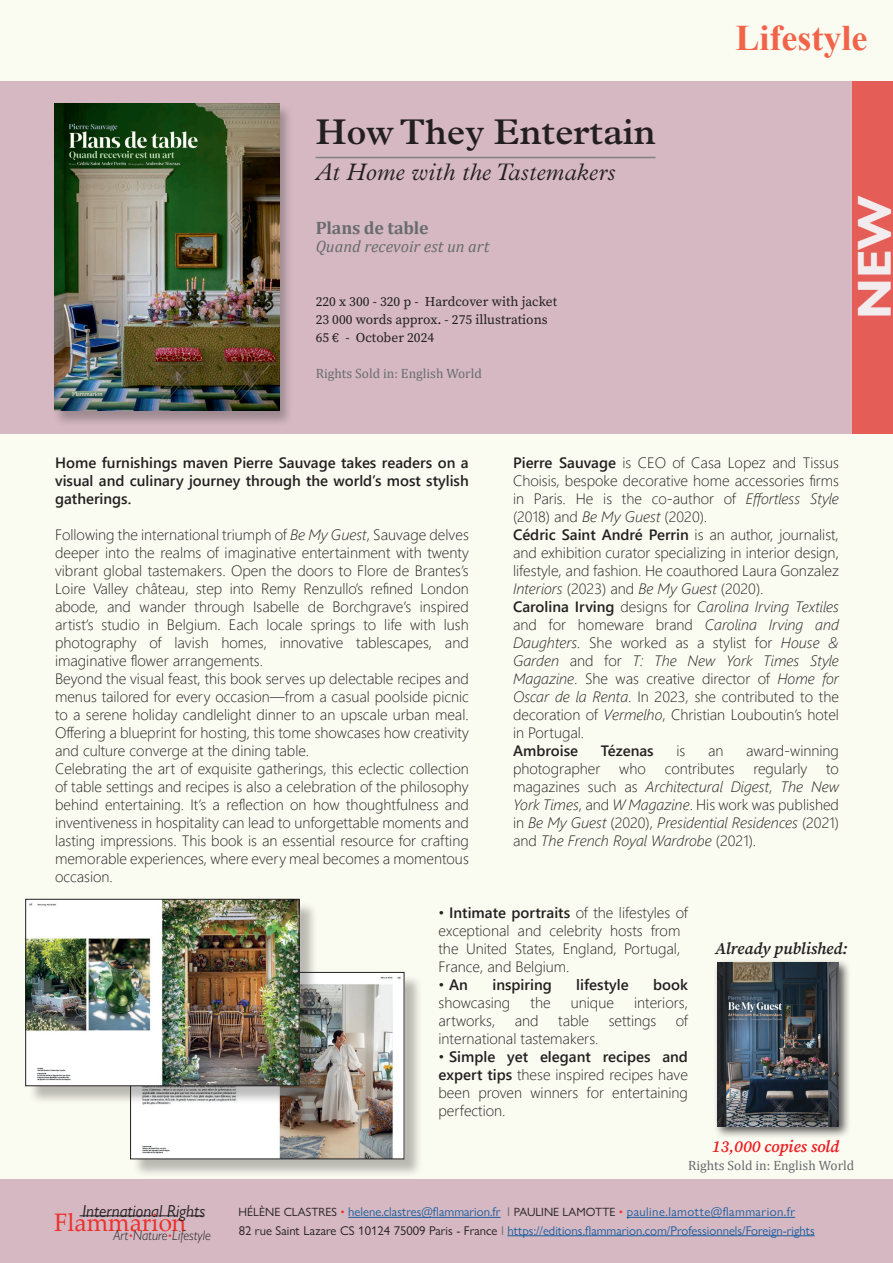
<style>
.page{position:relative;width:893px;height:1263px;background:#fafbf1}
.page>*{position:absolute;margin:0;border:0;box-sizing:border-box;transform-origin:0 0}
.t1{font:700 48px "Gill Sans Nova";color:#fff}
.t2{font:600 36px "Plantin";color:#231f20}
.t3{font:700 36px "Times New Roman";color:#f16449}
.t4{font:25.2px "Palatino Linotype";color:#ed302b;scale:.96 1}
.t5{font:italic 300 24px "Plantin";letter-spacing:.01em;color:#231f20}
.t6{font:700 18px "Cambria";letter-spacing:-.01em;color:#696c6d}
.t7{font:italic 17.55px "Gill Sans Nova";color:#231f20;scale:.96 1}
.t8{font:italic 16.5px "Cambria";color:#696c6d}
.t9{font:italic 16.5px "Source Serif Variable";letter-spacing:-.005em;color:#231f20}
.t10{font:italic 16.5px "Source Serif Variable";color:#ee1d23}
.t11{font:300 15px/18px "Segoe UI";color:#231f20}
.t12{font:italic 300 15px/18px "Segoe UI";color:#231f20;text-align:justify}
.t13{font:600 15px/18px "Segoe UI";color:#231f20;text-align:justify}
.t14{font:italic 300 14.1px "Gill Sans Nova";color:#231f20;scale:.96 1}
.t15{font:13.5px/18px "Source Serif Variable";color:#231f20}
.t16{font:13.5px "Cambria";color:#696c6d}
.t17{font:12.75px/18.5px "Gill Sans Nova";color:#175d9e}
.s1{font-style:italic}
.s2{font-weight:600}
.s3{font-weight:300}
.s4{font-style:normal}
.s5{font-size:12.6px;color:#ed302b}
.s6{font-size:12px;color:#231f20}
.s7{font-size:12px;color:#ed302b}
.s8{color:#6c6d70}
.s9{color:#231f20}
</style>
<div class="page">
<div style="left:0;top:81px;width:893px;height:353px;background:#d5b8c2"></div>
<div style="left:0;top:1179px;width:893px;height:84px;background:#d5b8c2"></div>
<hr style="left:80px;top:1215px;width:72px;height:1px;background:#231f20">
<svg style="left:158px;top:1215px;width:19px;height:1px"></svg>
<svg style="left:187px;top:1215px;width:16px;height:1px"></svg>
<hr style="left:348px;top:1217px;width:153px;height:1px;background:#175d9e">
<hr style="left:627px;top:1217px;width:168px;height:1px;background:#175d9e">
<hr style="left:507px;top:1235px;width:308px;height:1px;background:#175d9e">
<div style="left:852px;top:81px;width:41px;height:353px;background:#e45e57"></div>
<div style="left:52px;top:104px;width:241px;height:323px;background:#231f20;opacity:.3"></div>
<img style="left:55px;top:103px;width:225px;height:307px">
<hr style="left:316px;top:157px;width:340px;height:1px;background:#808285">
<div style="left:133px;top:974px;width:290px;height:203px;background:#231f20;opacity:.3"></div>
<img style="left:132px;top:974px;width:270px;height:183px">
<div style="left:130px;top:972px;width:274px;height:187px;border:1px solid #231f20"></div>
<div style="left:28px;top:901px;width:290px;height:203px;background:#231f20;opacity:.3"></div>
<img style="left:28px;top:901px;width:269px;height:183px">
<div style="left:26px;top:899px;width:273px;height:187px;border:1px solid #231f20"></div>
<div style="left:714px;top:958px;width:137px;height:180px;background:#231f20;opacity:.75"></div>
<img style="left:718px;top:962px;width:121px;height:164px">
<h2 class="t2" style="left:316px;top:111px;width:341px">How They Entertain</h2>
<h3 class="t5" style="left:316px;top:159px;width:301px">At Home with the Tastemakers</h3>
<p class="t6" style="left:316px;top:215px;width:115px">Plans de table</p>
<p class="t8" style="left:316px;top:235px;width:175px">Quand recevoir est un art</p>
<p class="t15" style="left:316px;top:293px;width:243px">220 x 300 - 320 p - Hardcover with jacket<br>23 000 words approx. - 275 illustrations<br>65 € - October 2024</p>
<p class="t16" style="left:316px;top:365px;width:168px">Rights Sold in: English World</p>
<h2 class="t3" style="left:735px;top:12px;width:133px">Lifestyle</h2>
<h1 class="t1" style="left:845px;top:319px;width:125px;rotate:-90deg">NEW</h1>
<p class="t13" style="left:55px;top:452px;width:415px">Home furnishings maven Pierre Sauvage takes readers on a visual and culinary journey through the world’s most stylish gatherings.</p>
<p class="t11" style="left:55px;top:524px;width:415px">Following the international triumph of <span class="s1">Be My Guest</span>, Sauvage delves deeper into the realms of imaginative entertainment with twenty vibrant global tastemakers. Open the doors to Flore de Brantes’s Loire Valley château, step into Remy Renzullo’s refined London abode, and wander through Isabelle de Borchgrave’s inspired artist’s studio in Belgium. Each locale springs to life with lush photography of lavish homes, innovative tablescapes, and imaginative flower arrangements.<br>Beyond the visual feast, this book serves up delectable recipes and menus tailored for every occasion—from a casual poolside picnic to a serene holiday candlelight dinner to an upscale urban meal.<br>Offering a blueprint for hosting, this tome showcases how creativity and culture converge at the dining table.<br>Celebrating the art of exquisite gatherings, this eclectic collection of table settings and recipes is also a celebration of the philosophy behind entertaining. It’s a reflection on how thoughtfulness and inventiveness in hospitality can lead to unforgettable moments and lasting impressions. This book is an essential resource for crafting memorable experiences, where every meal becomes a momentous occasion.</p>
<p class="t11" style="left:438px;top:902px;width:251px">• <span class="s2">Intimate portraits</span> of the lifestyles of exceptional and celebrity hosts from the United States, England, Portugal, France, and Belgium.</p>
<p class="t13" style="left:438px;top:974px;width:31px"><span class="s3">•</span> An</p>
<p class="t13" style="left:492px;top:974px;width:61px">inspiring</p>
<p class="t13" style="left:576px;top:974px;width:54px">lifestyle</p>
<p class="t13" style="left:653px;top:974px;width:36px">book</p>
<p class="t11" style="left:438px;top:992px;width:73px">showcasing</p>
<p class="t11" style="left:531px;top:992px;width:22px">the</p>
<p class="t11" style="left:571px;top:992px;width:45px">unique</p>
<p class="t11" style="left:634px;top:992px;width:55px">interiors,</p>
<p class="t11" style="left:438px;top:1010px;width:58px">artworks,</p>
<p class="t11" style="left:515px;top:1010px;width:25px">and</p>
<p class="t11" style="left:558px;top:1010px;width:32px">table</p>
<p class="t11" style="left:609px;top:1010px;width:49px">settings</p>
<p class="t11" style="left:676px;top:1010px;width:14px">of</p>
<p class="t11" style="left:438px;top:1028px;width:161px">international tastemakers.</p>
<p class="t11" style="left:438px;top:1046px;width:251px;text-align:justify">• <span class="s2">Simple yet elegant recipes and expert tips</span> these inspired recipes have been proven winners for entertaining perfection.</p>
<p class="t11" style="left:513px;top:452px;width:327px"><span class="s2">Pierre Sauvage</span> is CEO of Casa Lopez and Tissus Choisis, bespoke decorative home accessories firms in Paris. He is the co-author of <span class="s1">Effortless Style </span>(2018) and <span class="s1">Be My Guest</span> (2020).<br><span class="s2">Cédric Saint André Perrin</span> is an author, journalist, and exhibition curator specializing in interior design, lifestyle, and fashion. He coauthored Laura Gonzalez <span class="s1">Interiors</span> (2023) and <span class="s1">Be My Guest</span> (2020).<br><span class="s2">Carolina Irving</span> designs for <span class="s1">Carolina Irving Textiles </span>and for homeware brand <span class="s1">Carolina Irving and Daughters.</span> She worked as a stylist for <span class="s1">House &amp; Garden</span> and for <span class="s1">T: The New York Times Style Magazine</span>. She was creative director of <span class="s1">Home for Oscar de la Renta</span>. In 2023, she contributed to the decoration of <span class="s1">Vermelho</span>, Christian Louboutin’s hotel in Portugal.</p>
<p class="t13" style="left:513px;top:740px;width:67px">Ambroise</p>
<p class="t13" style="left:601px;top:740px;width:54px">Tézenas</p>
<p class="t11" style="left:676px;top:740px;width:10px">is</p>
<p class="t11" style="left:708px;top:740px;width:17px">an</p>
<p class="t11" style="left:746px;top:740px;width:94px">award-winning</p>
<p class="t11" style="left:513px;top:758px;width:89px">photographer</p>
<p class="t11" style="left:619px;top:758px;width:28px">who</p>
<p class="t11" style="left:665px;top:758px;width:71px">contributes</p>
<p class="t11" style="left:753px;top:758px;width:55px">regularly</p>
<p class="t12" style="left:513px;top:757px;width:327px;text-indent:313px"><span class="s4">to magazines such as</span> Architectural Digest<span class="s4">,</span> The New York Times<span class="s4">, and</span> W Magazine<span class="s4">. His work was published in</span> Be My Guest <span class="s4">(2020),</span> Presidential Residences <span class="s4">(2021) and</span> The French Royal Wardrobe <span class="s4">(2021).</span></p>
<p class="t9" style="left:715px;top:937px;width:134px">Already published:</p>
<p class="t7" style="left:83px;top:1200px;width:130px">International Rights</p>
<p class="t14" style="left:113px;top:1227px;width:103px">Art<span class="s5">•</span>Nature<span class="s5">•</span>Lifestyle</p>
<h3 class="t4" style="left:54px;top:1204px;width:139px">Flammarion</h3>
<p class="t10" style="left:712px;top:1135px;width:129px">13,000 copies sold</p>
<p class="t16" style="left:688px;top:1157px;width:168px">Rights Sold in: English World</p>
<p class="t17" style="left:239px;top:1202px;width:578px"><span class="s6">HÉLÈNE CLASTRES</span> <span class="s7">•</span> helene.clastres@flammarion.fr <span class="s8">I</span> <span class="s6">PAULINE LAMOTTE</span> <span class="s7">•</span> pauline.lamotte@flammarion.fr<br><span class="s9">82 rue Saint Lazare CS 10124 75009 Paris - France</span> <span class="s8">I</span> https://editions.flammarion.com/Professionnels/Foreign-rights</p>
</div>
